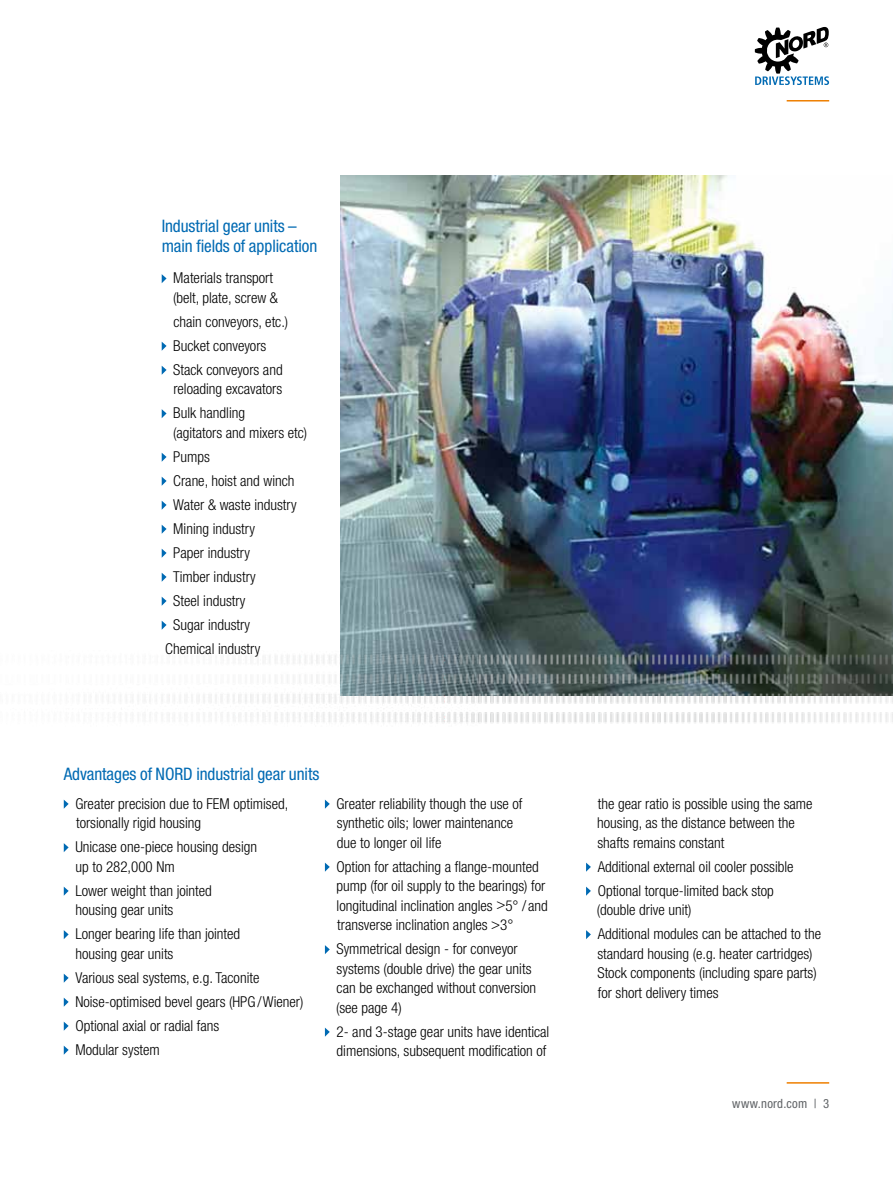
<style>
.page{position:relative;width:893px;height:1188px;background:#fff}
.page>*{position:absolute;margin:0;border:0;box-sizing:border-box;transform-origin:0 0}
.t1{font:condensed 17.25px/20.2px "Helvetica Neue LT Std";letter-spacing:-.005em;color:#006ab3}
.t2{font:300 condensed 15px/19.5px "Helvetica Neue LT Std";color:#000}
.t3{font:condensed 12.75px "Helvetica Neue LT Std";letter-spacing:.02em;color:#606366}
</style>
<div class="page">
<hr style="left:787px;top:1082px;width:42px;height:2px;background:#ee7f00">
<hr style="left:787px;top:100px;width:42px;height:2px;background:#ee7f00">
<svg style="left:755px;top:27px;width:74px;height:58px"></svg>
<img style="left:341px;top:176px;width:552px;height:475px">
<img style="left:108px;top:651px;width:785px;height:73px">
<svg style="left:64px;top:800px;width:5px;height:9px"></svg>
<svg style="left:64px;top:843px;width:5px;height:9px"></svg>
<svg style="left:64px;top:887px;width:5px;height:9px"></svg>
<svg style="left:64px;top:930px;width:5px;height:9px"></svg>
<svg style="left:64px;top:974px;width:5px;height:9px"></svg>
<svg style="left:64px;top:998px;width:5px;height:9px"></svg>
<svg style="left:64px;top:1022px;width:5px;height:9px"></svg>
<svg style="left:64px;top:1046px;width:5px;height:9px"></svg>
<svg style="left:325px;top:800px;width:5px;height:9px"></svg>
<svg style="left:325px;top:863px;width:5px;height:9px"></svg>
<svg style="left:325px;top:945px;width:5px;height:9px"></svg>
<svg style="left:325px;top:1028px;width:5px;height:9px"></svg>
<svg style="left:586px;top:863px;width:5px;height:9px"></svg>
<svg style="left:586px;top:887px;width:5px;height:9px"></svg>
<svg style="left:586px;top:930px;width:5px;height:9px"></svg>
<svg style="left:162px;top:274px;width:5px;height:9px"></svg>
<svg style="left:162px;top:342px;width:5px;height:9px"></svg>
<svg style="left:162px;top:366px;width:5px;height:9px"></svg>
<svg style="left:162px;top:409px;width:5px;height:9px"></svg>
<svg style="left:162px;top:453px;width:5px;height:9px"></svg>
<svg style="left:162px;top:477px;width:5px;height:9px"></svg>
<svg style="left:162px;top:501px;width:5px;height:9px"></svg>
<svg style="left:162px;top:525px;width:5px;height:9px"></svg>
<svg style="left:162px;top:549px;width:5px;height:9px"></svg>
<svg style="left:162px;top:573px;width:5px;height:9px"></svg>
<svg style="left:162px;top:597px;width:5px;height:9px"></svg>
<svg style="left:162px;top:621px;width:5px;height:9px"></svg>
<p class="t1" style="left:162px;top:215px;width:157px">Industrial gear units – main fields of application</p>
<p class="t2" style="left:173px;top:268px;width:106px">Materials transport (belt, plate, screw &amp;</p>
<p class="t2" style="left:173px;top:309px;width:116px;line-height:24px">chain conveyors, etc.)<br>Bucket conveyors<br>Stack conveyors and</p>
<p class="t2" style="left:173px;top:377px;width:110px;line-height:24px">reloading excavators<br>Bulk handling</p>
<p class="t2" style="left:173px;top:423px;width:136px">(agitators and mixers etc)</p>
<p class="t2" style="left:173px;top:447px;width:38px">Pumps</p>
<p class="t2" style="left:173px;top:471px;width:123px">Crane, hoist and winch</p>
<p class="t2" style="left:173px;top:495px;width:125px">Water &amp; waste industry</p>
<p class="t2" style="left:173px;top:519px;width:83px">Mining industry</p>
<p class="t2" style="left:173px;top:543px;width:78px">Paper industry</p>
<p class="t2" style="left:173px;top:567px;width:84px">Timber industry</p>
<p class="t2" style="left:173px;top:591px;width:74px">Steel industry</p>
<p class="t2" style="left:173px;top:615px;width:78px">Sugar industry</p>
<p class="t2" style="left:165px;top:639px;width:96px">Chemical industry</p>
<p class="t1" style="left:64px;top:763px;width:257px">Advantages of NORD industrial gear units</p>
<p class="t2" style="left:75px;top:794px;width:214px">Greater precision due to FEM optimised, torsionally rigid housing</p>
<p class="t2" style="left:75px;top:837px;width:183px">Unicase one-piece housing design up to 282,000 Nm</p>
<p class="t2" style="left:75px;top:881px;width:138px">Lower weight than jointed housing gear units</p>
<p class="t2" style="left:75px;top:924px;width:166px">Longer bearing life than jointed housing gear units</p>
<p class="t2" style="left:75px;top:965px;width:230px;line-height:24px">Various seal systems, e.g. Taconite<br>Noise-optimised bevel gears (HPG/Wiener)<br>Optional axial or radial fans<br>Modular system</p>
<p class="t2" style="left:337px;top:794px;width:187px">Greater reliability though the use of synthetic oils; lower maintenance due to longer oil life</p>
<p class="t2" style="left:337px;top:857px;width:213px">Option for attaching a flange-mounted pump (for oil supply to the bearings) for longitudinal inclination angles &gt;5° / and transverse inclination angles &gt;3°</p>
<p class="t2" style="left:336px;top:939px;width:202px">Symmetrical design - for conveyor systems (double drive) the gear units can be exchanged without conversion (see page 4)</p>
<p class="t2" style="left:337px;top:1022px;width:214px">2- and 3-stage gear units have identical dimensions, subsequent modification of</p>
<p class="t2" style="left:597px;top:794px;width:217px">the gear ratio is possible using the same housing, as the distance between the shafts remains constant</p>
<p class="t2" style="left:598px;top:854px;width:197px;line-height:24px">Additional external oil cooler possible<br>Optional torque-limited back stop</p>
<p class="t2" style="left:597px;top:898px;width:226px;line-height:24px">(double drive unit)<br>Additional modules can be attached to the</p>
<p class="t2" style="left:597px;top:944px;width:221px">standard housing (e.g. heater cartridges)<br>Stock components (including spare parts) for short delivery times</p>
<p class="t3" style="left:732px;top:1096px;width:98px">www.nord.com | 3</p>
</div>
